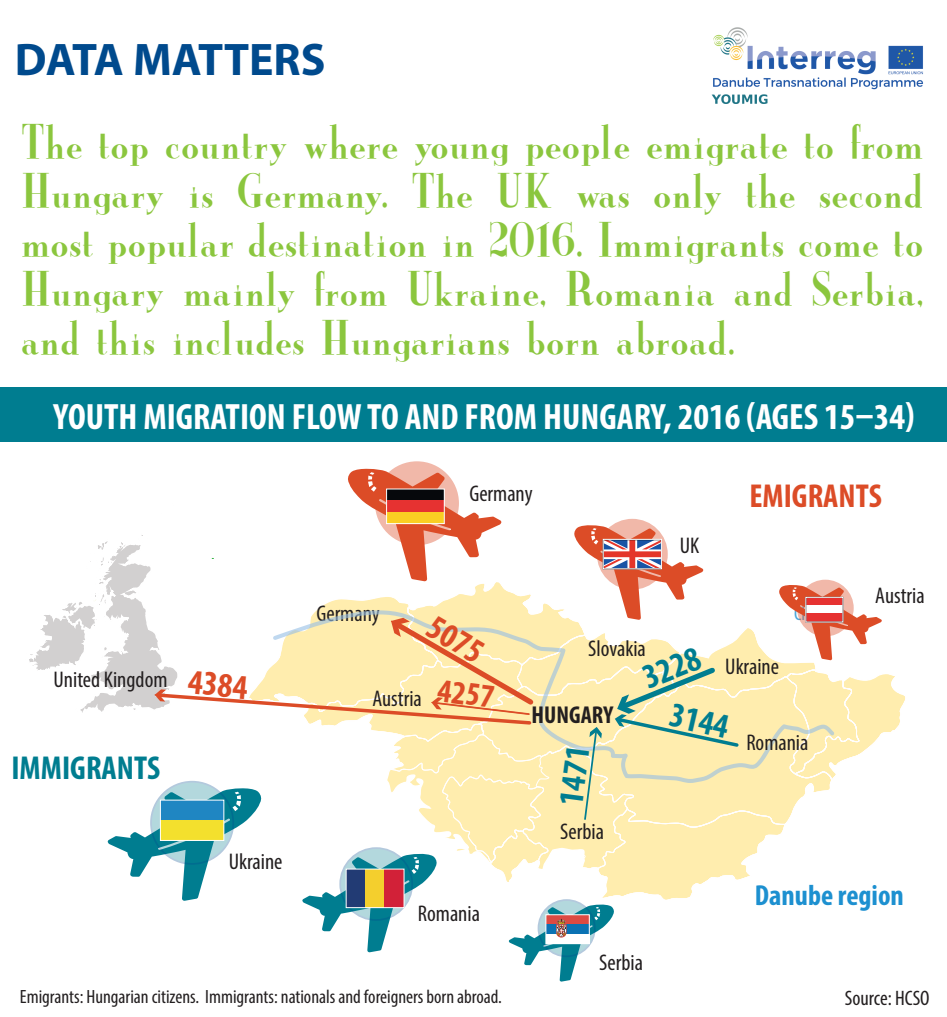
<style>
.page{position:relative;width:947px;height:1017px;background:#fff}
.page>*{position:absolute;margin:0;border:0;box-sizing:border-box;transform-origin:0 0}
.t1{font:700 45.85px "Myriad Pro";letter-spacing:-.005em;color:#004a8d}
.t2{font:42px/49px "Mona Lisa Solid Hu Normal";color:#8bc63e;text-align:justify}
.t3{font:700 condensed 36.75px "Myriad Pro";color:#fff}
.t4{font:700 condensed 35px "Myriad Pro";color:#007d90}
.t5{font:700 condensed 35px "Myriad Pro";color:#dc4c27}
.t6{font:700 condensed 33.25px "Myriad Pro";color:#dc4c27}
.t7{font:700 condensed 33.25px "Myriad Pro";color:#007d90}
.t8{font:700 condensed 29.05px "Myriad Pro";color:#1d90d0}
.t9{font:700 condensed 24.5px "Myriad Pro";color:#231f20}
.t10{font:condensed 22.75px "Myriad Pro";color:#231f20}
.t11{font:condensed 21px "Myriad Pro";color:#231f20}
.t12{font:condensed 19.25px "Myriad Pro";color:#231f20}
</style>
<div class="page">
<svg style="left:740px;top:579px;width:165px;height:300px"></svg>
<svg style="left:740px;top:610px;width:93px;height:173px;fill:#ffedae"></svg>
<div style="left:1px;top:387px;width:945px;height:54px;background:#007d90"></div>
<svg style="left:778px;top:584px;width:103px;height:76px"></svg>
<svg style="left:797px;top:581px;width:55px;height:54px"></svg>
<div style="left:796px;top:580px;width:57px;height:56px;border:2px solid #dc4c27;border-radius:50%"></div>
<div style="left:805px;top:597px;width:37px;height:9px;background:#e63231"></div>
<div style="left:805px;top:606px;width:37px;height:8px;background:#fff"></div>
<div style="left:805px;top:614px;width:37px;height:8px;background:#e63231"></div>
<div style="left:805px;top:597px;width:38px;height:25px;border:1px solid #fff"></div>
<img style="left:711px;top:27px;width:212px;height:77px">
<svg style="left:29px;top:467px;width:711px;height:515px"></svg>
<p class="t1" style="left:15px;top:30px;width:312px">DATA MATTERS</p>
<p class="t2" style="left:21px;top:117px;width:903px">The top country where young people emigrate to from Hungary is Germany. The UK was only the second most popular destination in 2016. Immigrants come to Hungary mainly from Ukraine, Romania and Serbia, and this includes Hungarians born abroad.</p>
<p class="t3" style="left:54px;top:394px;width:862px">YOUTH MIGRATION FLOW TO AND FROM HUNGARY, 2016 (AGES 15–34)</p>
<p class="t10" style="left:53px;top:666px;width:115px">United Kingdom</p>
<p class="t7" style="left:11px;top:747px;width:150px">IMMIGRANTS</p>
<p class="t10" style="left:228px;top:848px;width:55px">Ukraine</p>
<p class="t10" style="left:469px;top:480px;width:65px">Germany</p>
<p class="t10" style="left:679px;top:531px;width:21px">UK</p>
<p class="t6" style="left:749px;top:475px;width:134px">EMIGRANTS</p>
<p class="t10" style="left:316px;top:599px;width:65px">Germany</p>
<p class="t5" style="left:440px;top:605px;width:61px;rotate:30deg">5075</p>
<p class="t6" style="left:440px;top:669px;width:58px;rotate:7deg">4257</p>
<p class="t10" style="left:372px;top:684px;width:51px">Austria</p>
<p class="t10" style="left:417px;top:900px;width:64px">Romania</p>
<p class="t10" style="left:588px;top:635px;width:59px">Slovakia</p>
<p class="t4" style="left:635px;top:658px;width:61px;rotate:-22deg">3228</p>
<p class="t10" style="left:725px;top:652px;width:55px">Ukraine</p>
<p class="t9" style="left:531px;top:699px;width:83px">HUNGARY</p>
<p class="t4" style="left:548px;top:802px;width:61px;rotate:-82deg">1471</p>
<p class="t10" style="left:560px;top:818px;width:45px">Serbia</p>
<p class="t4" style="left:675px;top:692px;width:61px;rotate:13deg">3144</p>
<p class="t10" style="left:746px;top:729px;width:64px">Romania</p>
<p class="t10" style="left:875px;top:582px;width:51px">Austria</p>
<p class="t10" style="left:599px;top:948px;width:45px">Serbia</p>
<p class="t8" style="left:754px;top:877px;width:150px">Danube region</p>
<p class="t12" style="left:20px;top:985px;width:483px">Emigrants: Hungarian citizens. Immigrants: nationals and foreigners born abroad.</p>
<p class="t11" style="left:844px;top:985px;width:86px">Source: HCSO</p>
</div>
